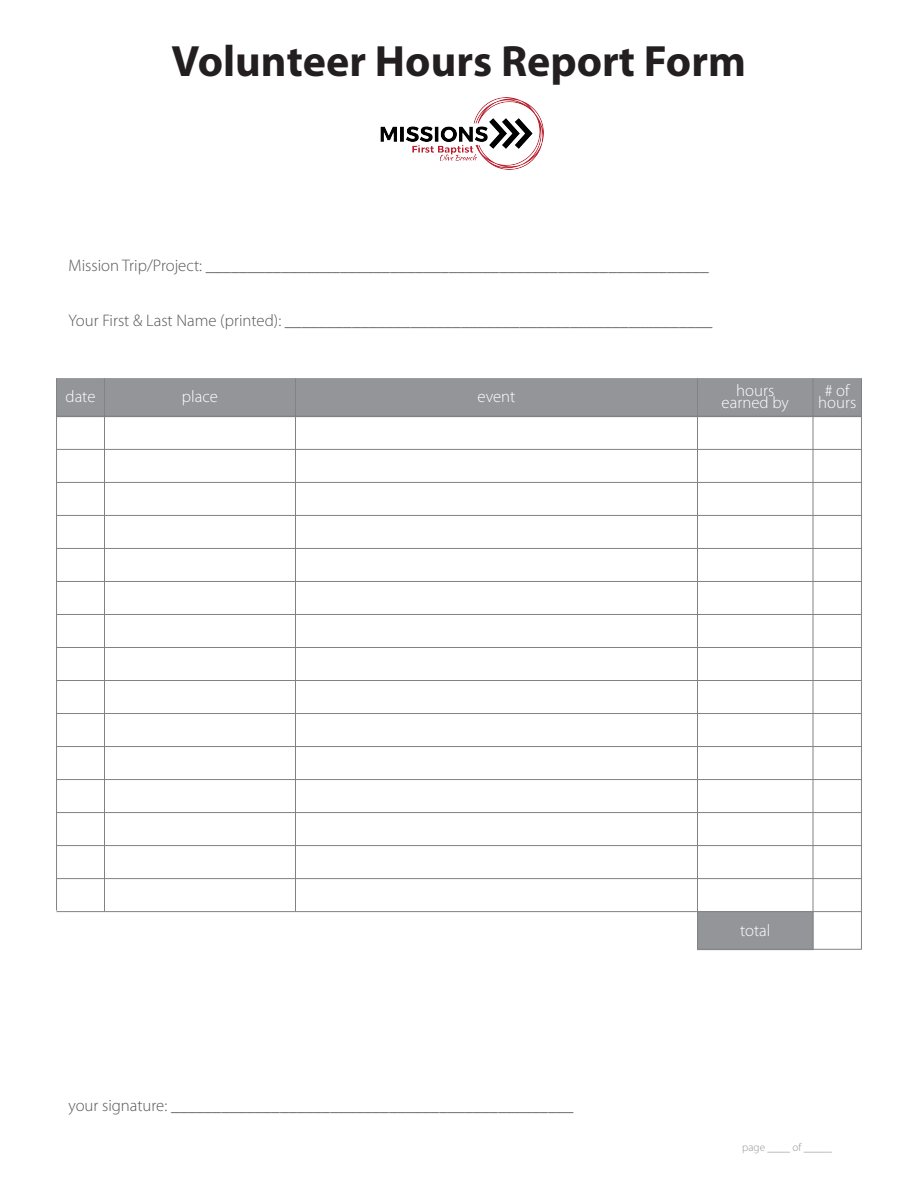
<style>
.page{position:relative;width:918px;height:1188px;background:#fff}
.page>*{position:absolute;margin:0;border:0;box-sizing:border-box;transform-origin:0 0}
.t1{font:700 43.95px "Myriad Pro";color:#231f20}
.t2{font:300 16.8px "Myriad Pro";color:#57585a}
.t3{font:300 16.8px/12px "Myriad Pro";color:#fff;text-align:center}
.t4{font:300 11.25px "Myriad Pro";color:#939598}
</style>
<div class="page">
<div style="left:56px;top:378px;width:806px;height:39px;background:#939598"></div>
<div style="left:697px;top:911px;width:116px;height:39px;background:#939598"></div>
<hr style="left:104px;top:378px;width:1px;height:534px;background:#808285">
<hr style="left:295px;top:378px;width:1px;height:534px;background:#808285">
<hr style="left:813px;top:378px;width:1px;height:571px;background:#808285">
<hr style="left:697px;top:378px;width:1px;height:571px;background:#808285">
<hr style="left:861px;top:378px;width:1px;height:572px;background:#808285">
<hr style="left:56px;top:378px;width:1px;height:533px;background:#808285">
<hr style="left:57px;top:449px;width:804px;height:1px;background:#808285">
<hr style="left:57px;top:416px;width:804px;height:1px;background:#808285">
<hr style="left:57px;top:482px;width:804px;height:1px;background:#808285">
<hr style="left:57px;top:515px;width:804px;height:1px;background:#808285">
<hr style="left:57px;top:548px;width:804px;height:1px;background:#808285">
<hr style="left:57px;top:581px;width:804px;height:1px;background:#808285">
<hr style="left:57px;top:614px;width:804px;height:1px;background:#808285">
<hr style="left:57px;top:647px;width:804px;height:1px;background:#808285">
<hr style="left:57px;top:680px;width:804px;height:1px;background:#808285">
<hr style="left:57px;top:713px;width:804px;height:1px;background:#808285">
<hr style="left:57px;top:746px;width:804px;height:1px;background:#808285">
<hr style="left:57px;top:779px;width:804px;height:1px;background:#808285">
<hr style="left:57px;top:812px;width:804px;height:1px;background:#808285">
<hr style="left:57px;top:845px;width:804px;height:1px;background:#808285">
<hr style="left:57px;top:878px;width:804px;height:1px;background:#808285">
<hr style="left:57px;top:911px;width:804px;height:1px;background:#808285">
<hr style="left:698px;top:949px;width:163px;height:1px;background:#808285">
<img style="left:380px;top:98px;width:164px;height:72px">
<h1 class="t1" style="left:172px;top:33px;width:576px">Volunteer Hours Report Form</h1>
<p class="t2" style="left:68px;top:255px;width:642px">Mission Trip/Project: ____________________________________________________________</p>
<p class="t2" style="left:68px;top:310px;width:646px">Your First &amp; Last Name (printed): ___________________________________________________</p>
<p class="t3" style="left:66px;top:391px;width:31px">date</p>
<p class="t3" style="left:182px;top:391px;width:38px">place</p>
<p class="t3" style="left:478px;top:391px;width:39px">event</p>
<p class="t3" style="left:722px;top:385px;width:69px">hours earned by</p>
<p class="t3" style="left:818px;top:385px;width:40px"># of hours</p>
<p class="t3" style="left:740px;top:924px;width:32px">total</p>
<p class="t2" style="left:68px;top:1095px;width:507px">your signature: ________________________________________________</p>
<p class="t4" style="left:742px;top:1141px;width:91px">page ____ of _____</p>
</div>
